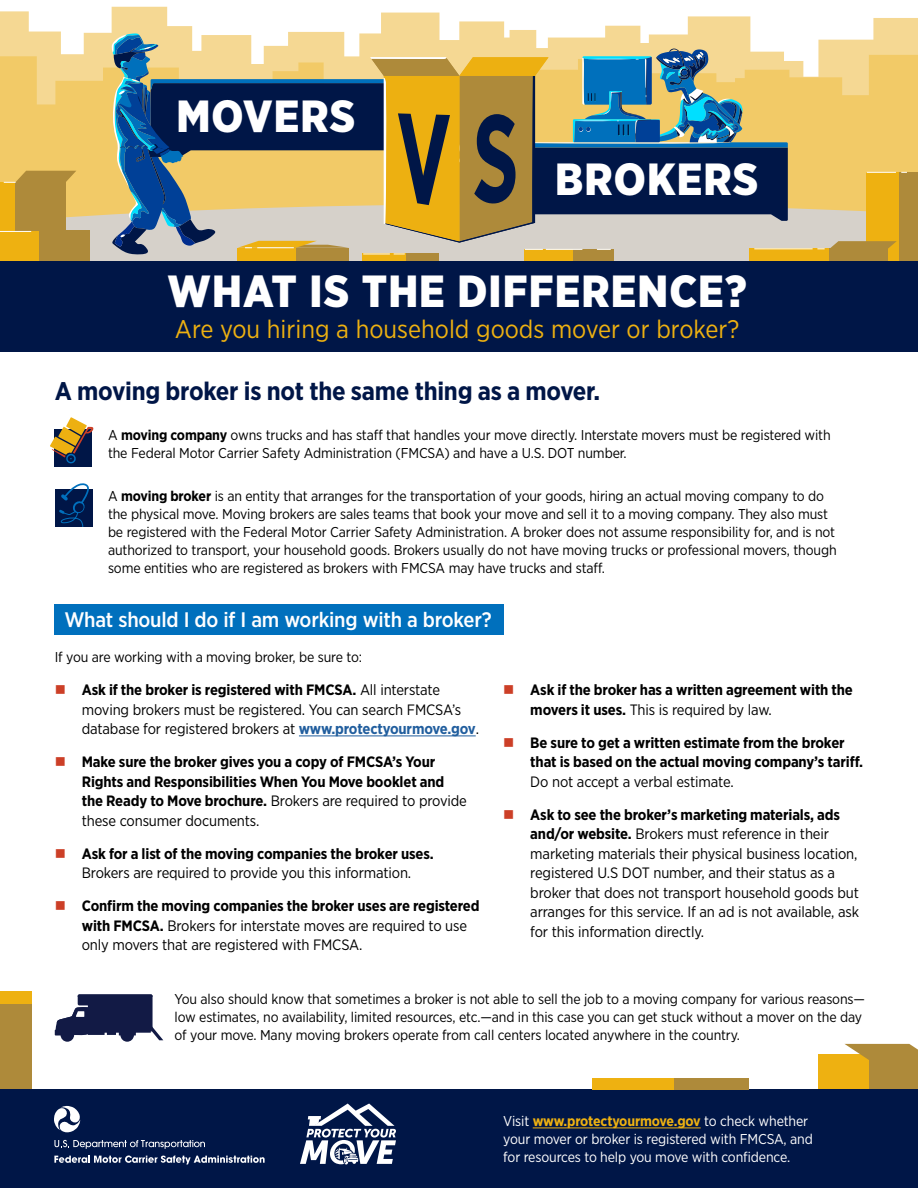
<style>
.page{position:relative;width:918px;height:1188px;background:#fff}
.page>*{position:absolute;margin:0;border:0;box-sizing:border-box;transform-origin:0 0}
.t1{font:900 45px "Gotham Narrow";letter-spacing:.025em;color:#fff}
.H2_A{font:25.5px "Gotham Narrow";color:#eeb111}
.t2{font:700 25.5px "Gotham Narrow";letter-spacing:-.01em;color:#001647}
.t3{font:500 21px "Gotham Narrow";letter-spacing:-.01em;color:#fff}
.t4{font:15px/19.5px "Gotham Narrow";letter-spacing:-.01em;color:#000}
.t5{font:700 15px/19.5px "Gotham Narrow";letter-spacing:-.01em;color:#000}
.t6{font:14.25px/18px "Gotham Narrow";letter-spacing:-.01em;color:#000}
.t7{font:14.25px/18px "Gotham Narrow";letter-spacing:-.01em;color:#fff}
.s1{font-weight:700}
.s2{font-weight:700;color:#215e9e}
.s3{font-weight:400}
.s4{font-weight:700;color:#eeb111}
</style>
<div class="page">
<div style="left:0;top:991px;width:31px;height:197px;background:#eeb111"></div>
<div style="left:0;top:1004px;width:31px;height:184px;background:#ae8a3a"></div>
<div style="left:818px;top:1055px;width:97px;height:45px;background:#eeb111"></div>
<div style="left:870px;top:1061px;width:48px;height:39px;background:#ae8a3a"></div>
<svg style="left:845px;top:1044px;width:73px;height:17px"></svg>
<svg style="left:0;top:7px;width:918px;height:48px"></svg>
<svg style="left:0;top:55px;width:918px;height:149px;background:#f2cc6e"></svg>
<svg style="left:66px;top:204px;width:801px;height:57px;background:#d9cfba"></svg>
<div style="left:749px;top:249px;width:139px;height:84px;background:#eeb111"></div>
<div style="left:525px;top:249px;width:89px;height:66px;background:#eeb111"></div>
<div style="left:362px;top:254px;width:77px;height:43px;background:#eeb111"></div>
<div style="left:238px;top:248px;width:111px;height:66px;background:#eeb111"></div>
<div style="left:0;top:182px;width:66px;height:79px;background:#eeb111"></div>
<div style="left:867px;top:172px;width:51px;height:172px;background:#eeb111"></div>
<div style="left:900px;top:172px;width:18px;height:172px;background:#ae8a3a"></div>
<div style="left:829px;top:249px;width:59px;height:84px;background:#ae8a3a"></div>
<div style="left:574px;top:249px;width:40px;height:103px;background:#ae8a3a"></div>
<div style="left:296px;top:248px;width:53px;height:102px;background:#ae8a3a"></div>
<div style="left:406px;top:254px;width:33px;height:45px;background:#ae8a3a"></div>
<div style="left:16px;top:182px;width:50px;height:77px;background:#ae8a3a"></div>
<div style="left:54px;top:429px;width:37px;height:37px;background:#001647"></div>
<div style="left:0;top:1090px;width:918px;height:98px;background:#001647"></div>
<div style="left:55px;top:489px;width:37px;height:37px;background:#001647"></div>
<div style="left:0;top:231px;width:90px;height:98px;background:#eeb111"></div>
<div style="left:39px;top:231px;width:51px;height:98px;background:#ae8a3a"></div>
<div style="left:592px;top:1078px;width:157px;height:12px;background:#eeb111"></div>
<div style="left:674px;top:1078px;width:75px;height:12px;background:#ae8a3a"></div>
<svg style="left:817px;top:241px;width:80px;height:9px"></svg>
<hr style="left:0;top:231px;width:31px;height:1px;background:#fff">
<svg style="left:4px;top:171px;width:72px;height:12px"></svg>
<hr style="left:754px;top:249px;width:59px;height:1px;background:#fff">
<svg style="left:867px;top:172px;width:40px;height:1px"></svg>
<div style="left:0;top:261px;width:918px;height:91px;background:#001647"></div>
<div style="left:54px;top:605px;width:449px;height:30px;background:#0070bd"></div>
<svg style="left:50px;top:417px;width:43px;height:46px"></svg>
<svg style="left:59px;top:483px;width:30px;height:43px"></svg>
<svg style="left:112px;top:16px;width:676px;height:239px;background:#95947d"></svg>
<hr style="left:299px;top:736px;width:177px;height:1px;background:#215e9e">
<svg style="left:55px;top:994px;width:108px;height:48px"></svg>
<svg style="left:54px;top:1106px;width:27px;height:27px"></svg>
<svg style="left:54px;top:1140px;width:151px;height:9px"></svg>
<svg style="left:54px;top:1155px;width:211px;height:9px"></svg>
<hr style="left:533px;top:1128px;width:168px;height:1px;background:#eeb111">
<svg style="left:300px;top:1104px;width:96px;height:60px"></svg>
<h1 class="t1" style="left:176px;top:86px;width:180px">MOVERS</h1>
<h1 class="t1" style="left:555px;top:150px;width:205px">BROKERS</h1>
<h1 class="t1" style="left:167px;top:261px;width:581px">WHAT IS THE DIFFERENCE?</h1>
<h2 class="H2_A" style="left:175px;top:313px;width:566px">Are you hiring a household goods mover or broker?</h2>
<h3 class="t2" style="left:55px;top:375px;width:547px">A moving broker is not the same thing as a mover.</h3>
<p class="t6" style="left:108px;top:426px;width:724px">A <span class="s1">moving company</span> owns trucks and has staff that handles your move directly. Interstate movers must be registered with the Federal Motor Carrier Safety Administration (FMCSA) and have a U.S. DOT number.</p>
<p class="t6" style="left:108px;top:486px;width:730px">A <span class="s1">moving broker</span> is an entity that arranges for the transportation of your goods, hiring an actual moving company to do the physical move. Moving brokers are sales teams that book your move and sell it to a moving company. They also must be registered with the Federal Motor Carrier Safety Administration. A broker does not assume responsibility for, and is not authorized to transport, your household goods. Brokers usually do not have moving trucks or professional movers, though some entities who are registered as brokers with FMCSA may have trucks and staff.</p>
<h4 class="t3" style="left:64px;top:606px;width:429px">What should I do if I am working with a broker?</h4>
<p class="t6" style="left:55px;top:648px;width:309px">If you are working with a moving broker, be sure to:</p>
<p class="t4" style="left:82px;top:680px;width:399px"><span class="s1">Ask if the broker is registered with FMCSA.</span> All interstate moving brokers must be registered. You can search FMCSA’s database for registered brokers at <span class="s2">www.protectyourmove.gov</span>.</p>
<p class="t5" style="left:82px;top:752px;width:387px">Make sure the broker gives you a copy of FMCSA’s Your Rights and Responsibilities When You Move booklet and the Ready to Move brochure. <span class="s3">Brokers are required to provide these consumer documents.</span></p>
<p class="t4" style="left:82px;top:844px;width:354px"><span class="s1">Ask for a list of the moving companies the broker uses.<br></span>Brokers are required to provide you this information.</p>
<p class="t4" style="left:82px;top:896px;width:399px"><span class="s1">Confirm the moving companies the broker uses are registered with FMCSA.</span> Brokers for interstate moves are required to use only movers that are registered with FMCSA.</p>
<p class="t5" style="left:530px;top:680px;width:324px">Ask if the broker has a written agreement with the movers it uses. <span class="s3">This is required by law.</span></p>
<p class="t5" style="left:530px;top:733px;width:334px">Be sure to get a written estimate from the broker that is based on the actual moving company’s tariff.<br><span class="s3">Do not accept a verbal estimate.</span></p>
<p class="t4" style="left:530px;top:804px;width:330px"><span class="s1">Ask to see the broker’s marketing materials, ads and/or website.</span> Brokers must reference in their marketing materials their physical business location, registered U.S DOT number, and their status as a broker that does not transport household goods but arranges for this service. If an ad is not available, ask for this information directly.</p>
<p class="t6" style="left:175px;top:990px;width:692px">You also should know that sometimes a broker is not able to sell the job to a moving company for various reasons— low estimates, no availability, limited resources, etc.—and in this case you can get stuck without a mover on the day of your move. Many moving brokers operate from call centers located anywhere in the country.</p>
<p class="t7" style="left:503px;top:1112px;width:311px">Visit <span class="s4">www.protectyourmove.gov</span> to check whether your mover or broker is registered with FMCSA, and for resources to help you move with confidence.</p>
</div>
